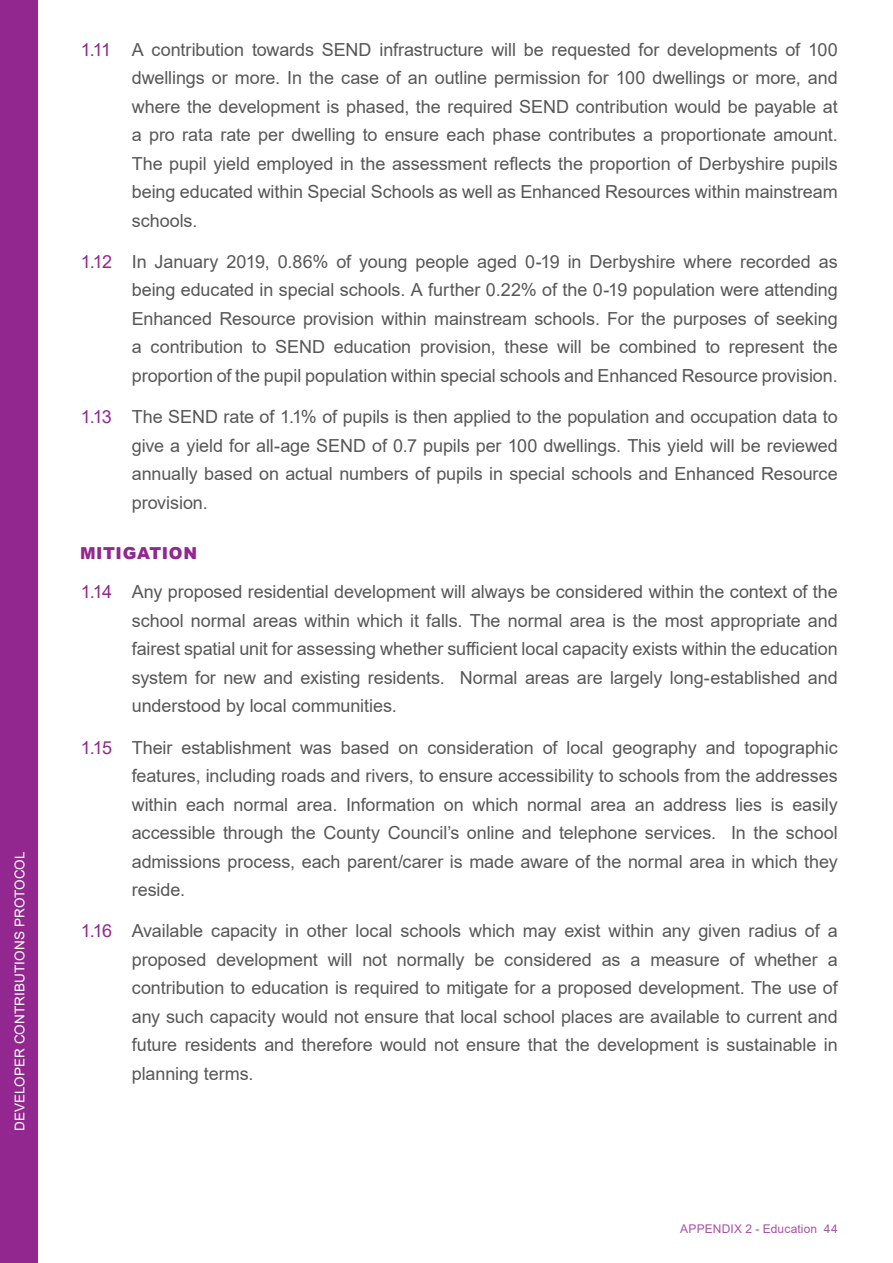
<style>
.page{position:relative;width:893px;height:1263px;background:#fff}
.page>*{position:absolute;margin:0;border:0;box-sizing:border-box;transform-origin:0 0}
.Paragraph_Numbered_L{font:18px/28.5px "Arial";letter-spacing:-.005em;color:#575756;text-align:justify}
.Section_Numbered_Lev{font:900 16.5px "Arial";letter-spacing:.035em;color:#92278f}
.t1{font:13.5px "Arial";letter-spacing:.01em;color:#fff}
.t2{font:12px "Arial";letter-spacing:.015em;color:#a852a5}
.s1{color:#92278f}
</style>
<div class="page">
<div style="left:0;top:0;width:37px;height:1263px;background:#92278f"></div>
<p class="t1" style="left:10px;top:1131px;width:282px;rotate:-90deg">DEVELOPER CONTRIBUTIONS PROTOCOL</p>
<p class="Paragraph_Numbered_L" style="left:132px;top:35px;width:707px;text-align:left;text-indent:-51px"><span class="s1">1.11</span> A contribution towards SEND infrastructure will be requested for developments of 100 dwellings or more. In the case of an outline permission for 100 dwellings or more, and where the development is phased, the required SEND contribution would be payable at a pro rata rate per dwelling to ensure each phase contributes a proportionate amount.<br>The pupil yield employed in the assessment reflects the proportion of Derbyshire pupils being educated within Special Schools as well as Enhanced Resources within mainstream schools.</p>
<p class="Paragraph_Numbered_L" style="left:132px;top:247px;width:707px;text-indent:-51px"><span class="s1">1.12</span> In January 2019, 0.86% of young people aged 0-19 in Derbyshire where recorded as being educated in special schools. A further 0. 22% of the 0-19 population were attending Enhanced Resource provision within mainstream schools. For the purposes of seeking a contribution to SEND education provision, these will be combined to represent the proportion of the pupil population within special schools and Enhanced Resource provision.</p>
<p class="Paragraph_Numbered_L" style="left:132px;top:402px;width:707px;text-indent:-51px"><span class="s1">1.13</span> The SEND rate of 1.1% of pupils is then applied to the population and occupation data to give a yield for all-age SEND of 0.7 pupils per 100 dwellings. This yield will be reviewed annually based on actual numbers of pupils in special schools and Enhanced Resource provision.</p>
<h2 class="Section_Numbered_Lev" style="left:80px;top:541px;width:119px">MITIGATION</h2>
<p class="Paragraph_Numbered_L" style="left:132px;top:578px;width:707px;text-indent:-51px"><span class="s1">1.14</span> Any proposed residential development will always be considered within the context of the school normal areas within which it falls. The normal area is the most appropriate and fairest spatial unit for assessing whether sufficient local capacity exists within the education system for new and existing residents. Normal areas are largely long-established and understood by local communities.</p>
<p class="Paragraph_Numbered_L" style="left:132px;top:733px;width:707px;text-indent:-51px"><span class="s1">1.15</span> Their establishment was based on consideration of local geography and topographic features, including roads and rivers, to ensure accessibility to schools from the addresses within each normal area. Information on which normal area an address lies is easily accessible through the County Council’s online and telephone services. In the school admissions process, each parent/carer is made aware of the normal area in which they reside.</p>
<p class="Paragraph_Numbered_L" style="left:132px;top:917px;width:707px;text-indent:-51px"><span class="s1">1.16</span> Available capacity in other local schools which may exist within any given radius of a proposed development will not normally be considered as a measure of whether a contribution to education is required to mitigate for a proposed development. The use of any such capacity would not ensure that local school places are available to current and future residents and therefore would not ensure that the development is sustainable in planning terms.</p>
<p class="t2" style="left:680px;top:1221px;width:159px">APPENDIX 2 - Education 44</p>
</div>
